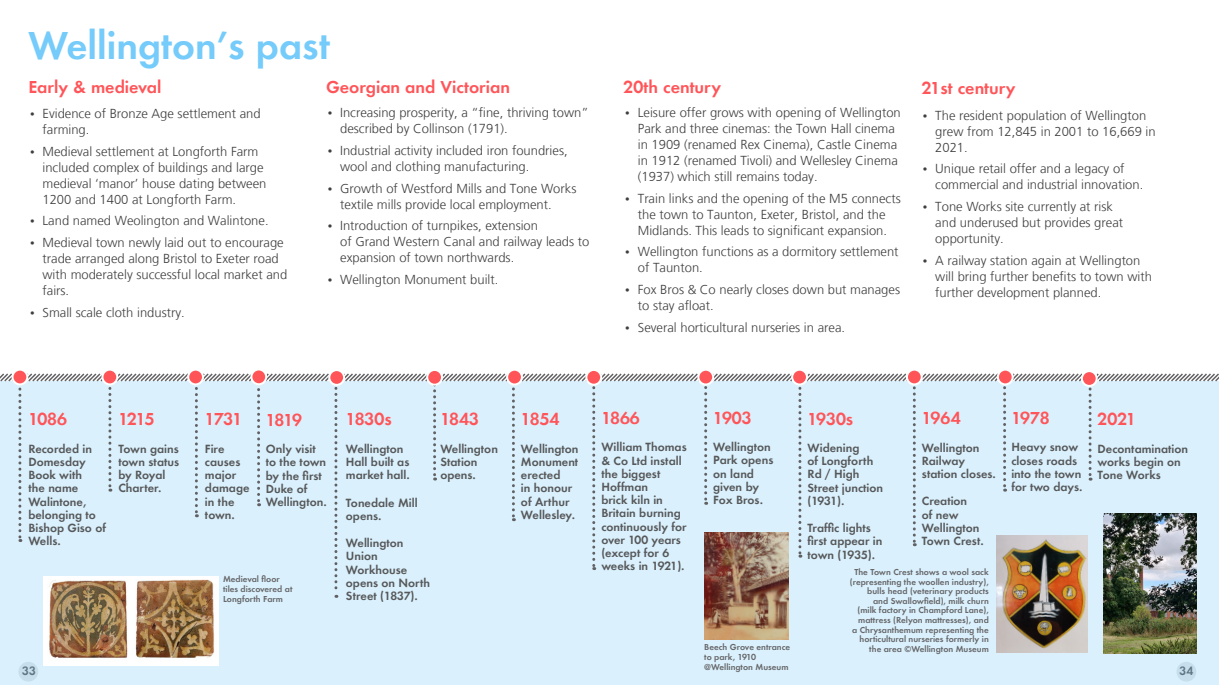
<style>
.page{position:relative;width:1219px;height:686px;background:#fff}
.page>*{position:absolute;margin:0;border:0;box-sizing:border-box;transform-origin:0 0}
.A3_-_SECTION_HEADING{font:700 36px "Allies Morrison Futura ND";color:#75cbfa}
.TOC_Headings{font:700 16px "Allies Morrison Futura ND";color:#ff5559}
.t1{font:300 13px/16px "Frutiger LT";color:#3e3e3f}
.TOC_Headings-2{font:700 11px/13.2px "Allies Morrison Futura ND";color:#57585a}
.TOC_Headings-3{font:700 8px/9.6px "Allies Morrison Futura ND";color:#67676a}
.s1{font-family:"Allies Morrison Serifa ND";font-weight:400;font-size:11px}
</style>
<div class="page">
<div style="left:0;top:381px;width:1219px;height:303px;background:#daf1fd"></div>
<img style="left:44px;top:598px;width:175px;height:67px">
<img style="left:1103px;top:598px;width:93px;height:55px">
<img style="left:997px;top:598px;width:91px;height:54px">
<img style="left:704px;top:598px;width:84px;height:41px">
<svg style="left:0;top:373px;width:1219px;height:225px"></svg>
<div style="left:13px;top:369px;width:14px;height:15px;background:#ff5559;border-radius:50%"></div>
<div style="left:12px;top:368px;width:16px;height:17px;border:2px solid #fff;border-radius:50%"></div>
<div style="left:102px;top:369px;width:15px;height:15px;background:#ff5559;border-radius:50%"></div>
<div style="left:101px;top:368px;width:17px;height:17px;border:2px solid #fff;border-radius:50%"></div>
<svg style="left:188px;top:369px;width:15px;height:15px"></svg>
<div style="left:187px;top:368px;width:17px;height:17px;border:2px solid #fff;border-radius:50%"></div>
<div style="left:251px;top:369px;width:15px;height:15px;background:#ff5559;border-radius:50%"></div>
<div style="left:250px;top:368px;width:17px;height:17px;border:2px solid #fff;border-radius:50%"></div>
<div style="left:329px;top:370px;width:15px;height:15px;background:#ff5559;border-radius:50%"></div>
<div style="left:328px;top:369px;width:17px;height:17px;border:2px solid #fff;border-radius:50%"></div>
<div style="left:427px;top:370px;width:15px;height:14px;background:#ff5559;border-radius:50%"></div>
<div style="left:426px;top:369px;width:17px;height:16px;border:2px solid #fff;border-radius:50%"></div>
<div style="left:507px;top:370px;width:15px;height:14px;background:#ff5559;border-radius:50%"></div>
<div style="left:506px;top:369px;width:17px;height:16px;border:2px solid #fff;border-radius:50%"></div>
<div style="left:586px;top:370px;width:15px;height:14px;background:#ff5559;border-radius:50%"></div>
<div style="left:585px;top:369px;width:17px;height:16px;border:2px solid #fff;border-radius:50%"></div>
<div style="left:698px;top:370px;width:15px;height:14px;background:#ff5559;border-radius:50%"></div>
<div style="left:697px;top:369px;width:17px;height:16px;border:2px solid #fff;border-radius:50%"></div>
<div style="left:792px;top:370px;width:15px;height:14px;background:#ff5559;border-radius:50%"></div>
<div style="left:791px;top:369px;width:17px;height:16px;border:2px solid #fff;border-radius:50%"></div>
<div style="left:907px;top:369px;width:15px;height:15px;background:#ff5559;border-radius:50%"></div>
<div style="left:906px;top:368px;width:17px;height:17px;border:2px solid #fff;border-radius:50%"></div>
<div style="left:998px;top:369px;width:15px;height:15px;background:#ff5559;border-radius:50%"></div>
<div style="left:997px;top:368px;width:17px;height:17px;border:2px solid #fff;border-radius:50%"></div>
<div style="left:1082px;top:371px;width:15px;height:15px;background:#ff5559;border-radius:50%"></div>
<div style="left:1081px;top:370px;width:17px;height:17px;border:2px solid #fff;border-radius:50%"></div>
<p class="A3_-_SECTION_HEADING" style="left:28px;top:21px;width:303px">Wellington’s past</p>
<p class="TOC_Headings" style="left:28px;top:77px;width:135px">Early &amp; medieval</p>
<p class="TOC_Headings" style="left:326px;top:77px;width:185px">Georgian and Victorian</p>
<p class="TOC_Headings" style="left:624px;top:76px;width:99px">20th century</p>
<p class="TOC_Headings" style="left:922px;top:77px;width:95px">21st century</p>
<p class="t1" style="left:43px;top:106px;width:220px;text-indent:-14px"><span class="s1">•</span> Evidence of Bronze Age settlement and farming.</p>
<p class="t1" style="left:43px;top:143px;width:225px;text-indent:-14px"><span class="s1">•</span> Medieval settlement at Longforth Farm included complex of buildings and large medieval ‘manor’ house dating between 1200 and 1400 at Longforth Farm.</p>
<p class="t1" style="left:28px;top:213px;width:242px"><span class="s1">•</span> Land named Weolington and Walintone.</p>
<p class="t1" style="left:43px;top:235px;width:246px;text-indent:-14px"><span class="s1">•</span> Medieval town newly laid out to encourage trade arranged along Bristol to Exeter road with moderately successful local market and fairs.</p>
<p class="t1" style="left:28px;top:304px;width:158px"><span class="s1">•</span> Small scale cloth industry.</p>
<p class="t1" style="left:638px;top:105px;width:264px;text-indent:-14px"><span class="s1">•</span> Leisure offer grows with opening of Wellington Park and three cinemas: the Town Hall cinema in 1909 (renamed Rex Cinema), Castle Cinema in 1912 (renamed Tivoli) and Wellesley Cinema (1937) which still remains today.</p>
<p class="t1" style="left:624px;top:190px;width:279px;text-align:center"><span class="s1">•</span> Train links and the opening of the M5 connects the town to Taunton, Exeter, Bristol, and the<br>Midlands. This leads to significant expansion.</p>
<p class="t1" style="left:638px;top:244px;width:262px;text-indent:-14px"><span class="s1">•</span> Wellington functions as a dormitory settlement of Taunton.</p>
<p class="t1" style="left:638px;top:282px;width:264px;text-indent:-14px"><span class="s1">•</span> Fox Bros &amp; Co nearly closes down but manages to stay afloat.</p>
<p class="t1" style="left:624px;top:319px;width:223px"><span class="s1">•</span> Several horticultural nurseries in area.</p>
<p class="t1" style="left:340px;top:105px;width:250px;text-indent:-14px"><span class="s1">•</span> Increasing prosperity, a “fine, thriving town” described by Collinson (1791).</p>
<p class="t1" style="left:340px;top:143px;width:229px;text-indent:-14px"><span class="s1">•</span> Industrial activity included iron foundries, wool and clothing manufacturing.</p>
<p class="t1" style="left:340px;top:180px;width:238px;text-indent:-14px"><span class="s1">•</span> Growth of Westford Mills and Tone Works textile mills provide local employment.</p>
<p class="t1" style="left:340px;top:218px;width:251px;text-indent:-14px"><span class="s1">•</span> Introduction of turnpikes, extension<br>of Grand Western Canal and railway leads to expansion of town northwards.</p>
<p class="t1" style="left:326px;top:272px;width:174px"><span class="s1">•</span> Wellington Monument built.</p>
<p class="t1" style="left:935px;top:107px;width:222px;text-indent:-14px"><span class="s1">•</span> The resident population of Wellington grew from 12,845 in 2001 to 16,669 in<br>2021.</p>
<p class="t1" style="left:935px;top:161px;width:210px;text-indent:-14px"><span class="s1">•</span> Unique retail offer and a legacy of commercial and industrial innovation.</p>
<p class="t1" style="left:935px;top:199px;width:189px;text-indent:-14px"><span class="s1">•</span> Tone Works site currently at risk and underused but provides great opportunity.</p>
<p class="t1" style="left:935px;top:252px;width:218px;text-indent:-14px"><span class="s1">•</span> A railway station again at Wellington will bring further benefits to town with further development planned.</p>
<p class="TOC_Headings" style="left:713px;top:407px;width:40px">1903</p>
<p class="TOC_Headings-2" style="left:713px;top:440px;width:62px">Wellington<br>Park opens on land given by<br>Fox Bros.</p>
<p class="TOC_Headings" style="left:601px;top:407px;width:40px">1866</p>
<p class="TOC_Headings-2" style="left:601px;top:440px;width:87px">William Thomas &amp; Co Ltd install the biggest<br>Hoffman<br>brick kiln in<br>Britain burning continuously for over 100 years (except for 6 weeks in 1921).</p>
<p class="TOC_Headings" style="left:922px;top:407px;width:40px">1964</p>
<p class="TOC_Headings-2" style="left:922px;top:440px;width:76px">Wellington<br>Railway station closes.</p>
<p class="TOC_Headings-2" style="left:922px;top:494px;width:63px">Creation<br>of new<br>Wellington<br>Town Crest.</p>
<p class="TOC_Headings" style="left:1011px;top:407px;width:40px">1978</p>
<p class="TOC_Headings-2" style="left:1011px;top:440px;width:73px">Heavy snow closes roads into the town for two days.</p>
<p class="TOC_Headings" style="left:807px;top:408px;width:47px">1930s</p>
<p class="TOC_Headings-2" style="left:807px;top:441px;width:77px">Widening<br>of Longforth<br>Rd / High<br>Street junction (1931).</p>
<p class="TOC_Headings-2" style="left:807px;top:521px;width:76px">Traffic lights first appear in town (1935).</p>
<p class="TOC_Headings-3" style="left:850px;top:567px;width:140px;text-align:right">The Town Crest shows a wool sack (representing the woollen industry), bulls head (veterinary products<br>and Swallowfield), milk churn<br>(milk factory in Champford Lane), mattress (Relyon mattresses), and<br>a Chrysanthemum representing the horticultural nurseries formerly in the area ©Wellington Museum</p>
<p class="TOC_Headings" style="left:28px;top:408px;width:40px">1086</p>
<p class="TOC_Headings-2" style="left:28px;top:442px;width:79px">Recorded in<br>Domesday<br>Book with<br>the name<br>Walintone, belonging to<br>Bishop Giso of<br>Wells.</p>
<p class="TOC_Headings" style="left:118px;top:408px;width:38px">1215</p>
<p class="TOC_Headings-2" style="left:118px;top:442px;width:62px">Town gains town status by Royal<br>Charter.</p>
<p class="TOC_Headings" style="left:205px;top:408px;width:39px">1731</p>
<p class="TOC_Headings-2" style="left:205px;top:442px;width:46px">Fire causes major damage in the town.</p>
<p class="TOC_Headings" style="left:346px;top:408px;width:47px">1830s</p>
<p class="TOC_Headings-2" style="left:346px;top:442px;width:65px">Wellington<br>Hall built as market hall.</p>
<p class="TOC_Headings-2" style="left:346px;top:495px;width:73px">Tonedale Mill opens.</p>
<p class="TOC_Headings-2" style="left:346px;top:536px;width:86px">Wellington<br>Union<br>Workhouse opens on North<br>Street (1837).</p>
<p class="TOC_Headings" style="left:440px;top:408px;width:40px">1843</p>
<p class="TOC_Headings-2" style="left:440px;top:442px;width:59px">Wellington<br>Station opens.</p>
<p class="TOC_Headings" style="left:521px;top:408px;width:40px">1854</p>
<p class="TOC_Headings-2" style="left:521px;top:442px;width:59px">Wellington<br>Monument erected<br>in honour of Arthur<br>Wellesley.</p>
<p class="TOC_Headings" style="left:1098px;top:408px;width:40px">2021</p>
<p class="TOC_Headings-2" style="left:1098px;top:442px;width:92px">Decontamination works begin on<br>Tone Works</p>
<p class="TOC_Headings" style="left:266px;top:409px;width:38px">1819</p>
<p class="TOC_Headings-2" style="left:266px;top:442px;width:63px">Only visit to the town by the first<br>Duke of<br>Wellington.</p>
<p class="TOC_Headings-3" style="left:223px;top:574px;width:71px">Medieval floor tiles discovered at<br>Longforth Farm</p>
<p class="TOC_Headings-3" style="left:704px;top:642px;width:87px">Beech Grove entrance to park, 1910 @Wellington Museum</p>
<p class="TOC_Headings-2" style="left:22px;top:664px;width:15px">33</p>
<p class="TOC_Headings-2" style="left:1180px;top:664px;width:15px">34</p>
</div>
